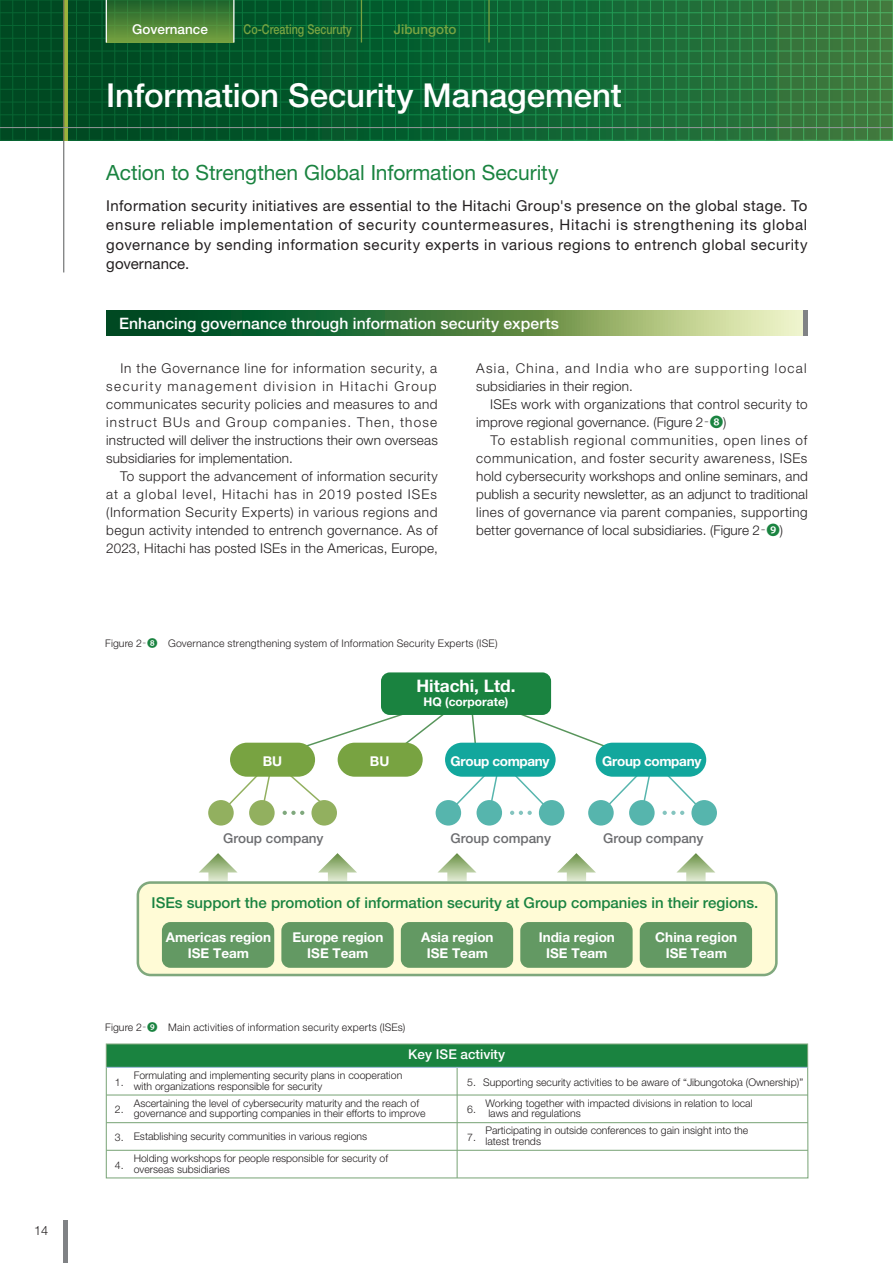
<style>
.page{position:relative;width:893px;height:1263px;background:#fff}
.page>*{position:absolute;margin:0;border:0;box-sizing:border-box;transform-origin:0 0}
.t1{font:500 33px "Helvetica Neue LT Pro";letter-spacing:-.005em;color:#fff}
.t2{font:21px "Helvetica Neue LT Pro";letter-spacing:-.005em;color:#1a8340}
.t3{font:700 17.25px "Helvetica Neue LT Pro";color:#fff}
.t4{font:500 15.75px "Helvetica Neue LT Pro";letter-spacing:.005em;color:#fff}
.t5{font:15px/19.5px "Helvetica Neue LT Pro";letter-spacing:.035em;color:#231f20;text-align:justify}
.t6{font:500 15px "Helvetica Neue LT Pro";color:#1a8340}
.t7{font:300 13.5px/18px "Helvetica Neue LT Pro";letter-spacing:.015em;color:#231f20;text-align:justify}
.t8{font:700 13.5px/16.2px "Helvetica Neue LT Pro";color:#fff;text-align:center}
.t9{font:300 13.5px/18px "Helvetica Neue LT Pro";letter-spacing:.095em;color:#231f20}
.t10{font:500 13.5px "Helvetica Neue LT Pro";color:#6c6d70}
.t11{font:500 13.5px "Helvetica Neue LT Pro";color:#fff}
.t12{font:700 13.5px "Helvetica Neue LT Pro";letter-spacing:-.025em;color:#fff}
.t13{font:500 13.5px "Helvetica Neue LT Pro";color:#78a341;scale:.8 1}
.t14{font:500 13.5px "Helvetica Neue LT Pro";color:#78a341}
.t15{font:300 12.75px "Helvetica Neue LT Std";color:#231f20}
.t16{font:700 12px "Helvetica Neue LT Pro";color:#fff}
.t17{font:300 10.5px/10.5px "Helvetica Neue LT Pro";color:#231f20}
.t18{font:300 10.5px "Helvetica Neue LT Pro";letter-spacing:.02em;color:#231f20}
.s1{font-family:"Koz Go Pr 6 N";font-weight:400}
.s2{font-family:"Koz Go Pr 6 N";font-weight:400;color:#1a8340}
</style>
<div class="page">
<svg style="left:106px;top:310px;width:698px;height:26px;background:#588a52"></svg>
<svg style="left:0;top:0;width:893px;height:141px;background:#136633"></svg>
<svg style="left:64px;top:0;width:4px;height:140px"></svg>
<hr style="left:64px;top:1220px;width:4px;height:43px;background:#808285">
<hr style="left:63px;top:0;width:1px;height:272px;background:#57585a">
<hr style="left:0;top:127px;width:893px;height:1px;background:#939598">
<div style="left:106px;top:0;width:128px;height:43px;background:linear-gradient(to bottom,#1d642d,#76a240)"></div>
<hr style="left:233px;top:0;width:1px;height:43px;background:#fff">
<hr style="left:361px;top:0;width:1px;height:43px;background:#78a341">
<hr style="left:488px;top:0;width:2px;height:43px;background:#78a341">
<hr style="left:106px;top:0;width:1px;height:43px;background:#fff">
<hr style="left:804px;top:310px;width:4px;height:26px;background:#808285">
<div style="left:138px;top:882px;width:638px;height:93px;background:#fffbd6;border-radius:13px"></div>
<div style="left:137px;top:881px;width:641px;height:95px;border:3px solid #7fa87d;border-radius:13px"></div>
<div style="left:162px;top:922px;width:112px;height:46px;background:#639963;border-radius:9px"></div>
<div style="left:281px;top:922px;width:113px;height:46px;background:#639963;border-radius:9px"></div>
<div style="left:401px;top:922px;width:112px;height:46px;background:#639963;border-radius:9px"></div>
<div style="left:640px;top:922px;width:112px;height:46px;background:#639963;border-radius:9px"></div>
<div style="left:520px;top:922px;width:113px;height:46px;background:#639963;border-radius:9px"></div>
<svg style="left:199px;top:853px;width:39px;height:28px"></svg>
<svg style="left:318px;top:853px;width:39px;height:28px"></svg>
<svg style="left:438px;top:853px;width:38px;height:28px"></svg>
<svg style="left:557px;top:853px;width:39px;height:28px"></svg>
<svg style="left:676px;top:853px;width:39px;height:28px"></svg>
<hr style="left:106px;top:1094px;width:702px;height:1px;background:#7fa87d">
<hr style="left:106px;top:1122px;width:702px;height:1px;background:#7fa87d">
<hr style="left:106px;top:1150px;width:702px;height:1px;background:#7fa87d">
<div style="left:106px;top:1044px;width:702px;height:23px;background:#1a8340"></div>
<div style="left:106px;top:1043px;width:702px;height:135px;border:1px solid #7fa87d"></div>
<hr style="left:457px;top:1067px;width:1px;height:111px;background:#7fa87d">
<hr style="left:106px;top:1067px;width:702px;height:1px;background:#adc4e5">
<div style="left:208px;top:800px;width:26px;height:25px;background:#92b05f;border-radius:50%"></div>
<div style="left:249px;top:800px;width:26px;height:25px;background:#92b05f;border-radius:50%"></div>
<div style="left:311px;top:800px;width:26px;height:25px;background:#92b05f;border-radius:50%"></div>
<div style="left:436px;top:800px;width:25px;height:25px;background:#56b5ad;border-radius:50%"></div>
<div style="left:477px;top:800px;width:25px;height:25px;background:#56b5ad;border-radius:50%"></div>
<div style="left:539px;top:800px;width:25px;height:25px;background:#56b5ad;border-radius:50%"></div>
<div style="left:588px;top:800px;width:26px;height:25px;background:#56b5ad;border-radius:50%"></div>
<div style="left:629px;top:800px;width:26px;height:25px;background:#56b5ad;border-radius:50%"></div>
<div style="left:691px;top:800px;width:26px;height:25px;background:#56b5ad;border-radius:50%"></div>
<svg style="left:219px;top:690px;width:487px;height:125px"></svg>
<div style="left:381px;top:672px;width:170px;height:43px;background:#1a8340;border-radius:9px"></div>
<div style="left:338px;top:743px;width:85px;height:34px;background:#78a341;border-radius:17px"></div>
<div style="left:445px;top:743px;width:111px;height:34px;background:#12a79d;border-radius:17px"></div>
<div style="left:596px;top:743px;width:110px;height:34px;background:#12a79d;border-radius:17px"></div>
<div style="left:230px;top:743px;width:85px;height:34px;background:#78a341;border-radius:17px"></div>
<p class="t15" style="left:34px;top:1223px;width:16px">14</p>
<p class="t11" style="left:132px;top:21px;width:77px">Governance</p>
<p class="t13" style="left:244px;top:21px;width:137px">Co-Creating Securuty</p>
<p class="t14" style="left:394px;top:21px;width:64px">Jibungoto</p>
<h1 class="t1" style="left:106px;top:75px;width:517px">Information Security Management</h1>
<h2 class="t2" style="left:106px;top:160px;width:454px">Action to Strengthen Global Information Security</h2>
<p class="t5" style="left:106px;top:195px;width:703px">Information security initiatives are essential to the Hitachi Group's presence on the global stage. To ensure reliable implementation of security countermeasures, Hitachi is strengthening its global governance by sending information security experts in various regions to entrench global security governance.</p>
<p class="t4" style="left:119px;top:314px;width:442px">Enhancing governance through information security experts</p>
<p class="t7" style="left:106px;top:359px;width:333px;text-indent:14px">In the Governance line for information security, a security management division in Hitachi Group communicates security policies and measures to and instruct BUs and Group companies. Then, those instructed will deliver the instructions their own overseas subsidiaries for implementation.</p>
<p class="t7" style="left:106px;top:467px;width:333px;text-indent:14px">To support the advancement of information security at a global level, Hitachi has in 2019 posted ISEs (Information Security Experts) in various regions and begun activity intended to entrench governance. As of 2023, Hitachi has posted ISEs in the Americas, Europe,</p>
<p class="t9" style="left:476px;top:359px;width:332px">Asia, China, and India who are supporting local subsidiaries in their region.</p>
<p class="t7" style="left:476px;top:395px;width:333px;text-indent:14px">ISEs work with organizations that control security to improve regional governance. (Figure 2<span class="s1">‐</span><span class="s2">❽</span>)</p>
<p class="t7" style="left:476px;top:431px;width:333px;text-indent:14px">To establish regional communities, open lines of communication, and foster security awareness, ISEs hold cybersecurity workshops and online seminars, and publish a security newsletter, as an adjunct to traditional lines of governance via parent companies, supporting better governance of local subsidiaries. (Figure 2<span class="s1">‐</span><span class="s2">❾</span>)</p>
<p class="t18" style="left:105px;top:637px;width:394px">Figure 2<span class="s1">‐</span><span class="s2">❽</span> Governance strengthening system of Information Security Experts (ISE)</p>
<p class="t3" style="left:416px;top:675px;width:101px">Hitachi, Ltd.</p>
<p class="t16" style="left:424px;top:695px;width:86px">HQ (corporate)</p>
<p class="t8" style="left:263px;top:752px;width:21px">BU</p>
<p class="t8" style="left:370px;top:752px;width:21px">BU</p>
<p class="t12" style="left:451px;top:752px;width:101px">Group company</p>
<p class="t12" style="left:602px;top:752px;width:101px">Group company</p>
<p class="t10" style="left:223px;top:830px;width:102px">Group company</p>
<p class="t10" style="left:450px;top:830px;width:102px">Group company</p>
<p class="t10" style="left:603px;top:830px;width:102px">Group company</p>
<p class="t6" style="left:152px;top:894px;width:608px">ISEs support the promotion of information security at Group companies in their regions.</p>
<p class="t8" style="left:166px;top:929px;width:107px">Americas region<br>ISE Team</p>
<p class="t8" style="left:292px;top:929px;width:92px">Europe region<br>ISE Team</p>
<p class="t8" style="left:421px;top:929px;width:74px">Asia region<br>ISE Team</p>
<p class="t8" style="left:655px;top:929px;width:83px">China region<br>ISE Team</p>
<p class="t8" style="left:539px;top:929px;width:78px">India region<br>ISE Team</p>
<p class="t18" style="left:105px;top:1021px;width:302px">Figure 2<span class="s1">‐</span><span class="s2">❾</span> Main activities of information security experts (ISEs)</p>
<p class="t17" style="left:115px;top:1076px;width:10px">1.</p>
<p class="t17" style="left:115px;top:1104px;width:10px">2.</p>
<p class="t17" style="left:115px;top:1132px;width:10px">3.</p>
<p class="t17" style="left:115px;top:1159px;width:10px">4.</p>
<p class="t11" style="left:408px;top:1046px;width:98px">Key ISE activity</p>
<p class="t17" style="left:134px;top:1070px;width:270px">Formulating and implementing security plans in cooperation with organizations responsible for security</p>
<p class="t17" style="left:134px;top:1097px;width:293px">Ascertaining the level of cybersecurity maturity and the reach of governance and supporting companies in their efforts to improve</p>
<p class="t17" style="left:134px;top:1130px;width:235px">Establishing security communities in various regions</p>
<p class="t17" style="left:134px;top:1153px;width:256px">Holding workshops for people responsible for security of overseas subsidiaries</p>
<p class="t17" style="left:467px;top:1076px;width:10px">5.</p>
<p class="t17" style="left:467px;top:1104px;width:10px">6.</p>
<p class="t17" style="left:467px;top:1132px;width:10px">7.</p>
<p class="t17" style="left:483px;top:1076px;width:322px">Supporting security activities to be aware of “Jibungotoka (Ownership)”</p>
<p class="t17" style="left:485px;top:1097px;width:269px">Working together with impacted divisions in relation to local laws and regulations</p>
<p class="t17" style="left:485px;top:1125px;width:264px">Participating in outside conferences to gain insight into the latest trends</p>
</div>
